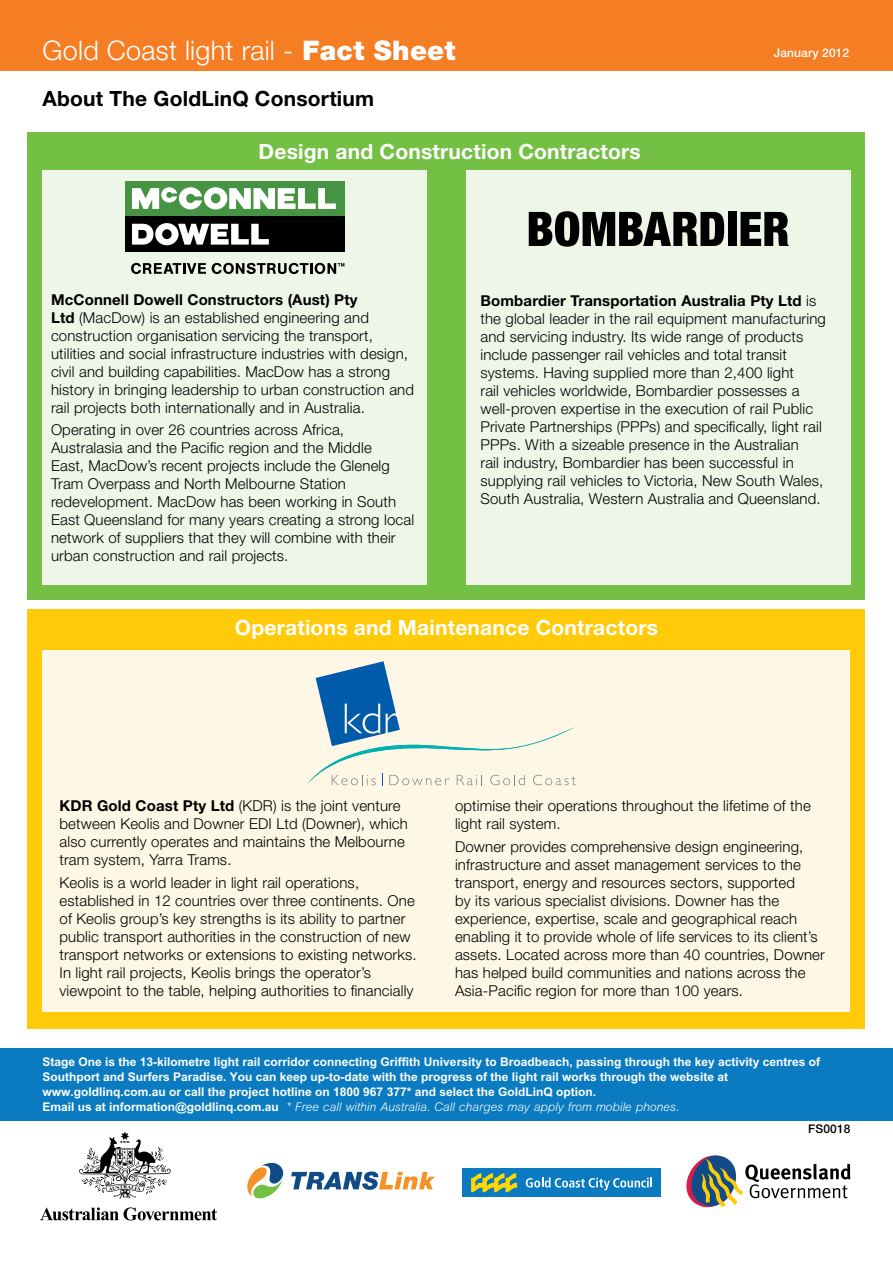
<style>
.page{position:relative;width:893px;height:1263px;background:#fff}
.page>*{position:absolute;margin:0;border:0;box-sizing:border-box;transform-origin:0 0}
.t1{font:300 27px "Helvetica Neue";letter-spacing:.01em;color:#fff}
.t2{font:700 21px "Helvetica Neue";letter-spacing:.01em;color:#fff}
.t3{font:700 21px "Helvetica Neue";letter-spacing:.01em;color:#000}
.t4{font:300 15px/18px "Helvetica Neue";letter-spacing:.01em;color:#000}
.t5{font:700 12px/15px "M Arial";color:#fff}
.t6{font:500 12px "Helvetica Neue";letter-spacing:.01em;color:#fff}
.t7{font:500 12px "Helvetica Neue";letter-spacing:.01em;color:#000}
.s1{font-weight:900}
.s2{font-weight:700}
.s3{font-weight:300;font-style:italic}
</style>
<div class="page">
<div style="left:0;top:0;width:893px;height:70px;background:#f57e25"></div>
<div style="left:28px;top:132px;width:837px;height:468px;background:#74c045"></div>
<div style="left:28px;top:609px;width:837px;height:420px;background:#ffca08"></div>
<div style="left:43px;top:170px;width:384px;height:415px;background:#eef6e8"></div>
<div style="left:466px;top:170px;width:384px;height:415px;background:#eef6e8"></div>
<div style="left:43px;top:651px;width:807px;height:361px;background:#fff7e5"></div>
<div style="left:125px;top:181px;width:219px;height:35px;background:#469343"></div>
<div style="left:125px;top:216px;width:219px;height:36px;background:#000"></div>
<svg style="left:132px;top:187px;width:204px;height:22px"></svg>
<svg style="left:132px;top:223px;width:137px;height:22px"></svg>
<svg style="left:131px;top:263px;width:75px;height:11px"></svg>
<svg style="left:212px;top:263px;width:132px;height:11px"></svg>
<svg style="left:529px;top:211px;width:195px;height:36px"></svg>
<div style="left:728px;top:212px;width:9px;height:34px;background:#000"></div>
<svg style="left:741px;top:212px;width:48px;height:34px"></svg>
<svg style="left:306px;top:661px;width:270px;height:124px"></svg>
<div style="left:0;top:1048px;width:893px;height:73px;background:#0a7bc0"></div>
<svg style="left:686px;top:1155px;width:164px;height:53px"></svg>
<svg style="left:247px;top:1162px;width:188px;height:37px"></svg>
<div style="left:462px;top:1169px;width:199px;height:28px;background:#0a7bc0"></div>
<svg style="left:526px;top:1177px;width:126px;height:13px"></svg>
<svg style="left:471px;top:1173px;width:46px;height:19px"></svg>
<svg style="left:79px;top:1131px;width:92px;height:68px"></svg>
<svg style="left:40px;top:1207px;width:177px;height:13px"></svg>
<h1 class="t1" style="left:43px;top:33px;width:414px">Gold Coast light rail - <span class="s1">Fact Sheet</span></h1>
<p class="t6" style="left:774px;top:46px;width:77px">January 2012</p>
<h2 class="t3" style="left:43px;top:85px;width:333px">About The GoldLinQ Consortium</h2>
<h2 class="t2" style="left:259px;top:138px;width:384px">Design and Construction Contractors</h2>
<p class="t4" style="left:51px;top:290px;width:365px"><span class="s2">McConnell Dowell Constructors (Aust) Pty<br>Ltd</span> (MacDow) is an established engineering and construction organisation servicing the transport, utilities and social infrastructure industries with design, civil and building capabilities. MacDow has a strong history in bringing leadership to urban construction and rail projects both internationally and in Australia.</p>
<p class="t4" style="left:51px;top:421px;width:365px">Operating in over 26 countries across Africa, Australasia and the Pacific region and the Middle<br>East, MacDow’s recent projects include the Glenelg Tram Overpass and North Melbourne Station redevelopment. MacDow has been working in South East Queensland for many years creating a strong local network of suppliers that they will combine with their urban construction and rail projects.</p>
<p class="t4" style="left:480px;top:292px;width:347px"><span class="s2">Bombardier Transportation Australia Pty Ltd</span> is the global leader in the rail equipment manufacturing and servicing industry. Its wide range of products include passenger rail vehicles and total transit systems. Having supplied more than 2,400 light<br>rail vehicles worldwide, Bombardier possesses a well-proven expertise in the execution of rail Public Private Partnerships (PPPs) and specifically, light rail PPPs. With a sizeable presence in the Australian<br>rail industry, Bombardier has been successful in supplying rail vehicles to Victoria, New South Wales, South Australia, Western Australia and Queensland.</p>
<h2 class="t2" style="left:235px;top:615px;width:425px">Operations and Maintenance Contractors</h2>
<p class="t4" style="left:60px;top:797px;width:350px"><span class="s2">KDR Gold Coast Pty Ltd</span> (KDR) is the joint venture between Keolis and Downer EDI Ltd (Downer), which also currently operates and maintains the Melbourne tram system, Yarra Trams.</p>
<p class="t4" style="left:60px;top:873px;width:359px">Keolis is a world leader in light rail operations, established in 12 countries over three continents. One of Keolis group’s key strengths is its ability to partner public transport authorities in the construction of new transport networks or extensions to existing networks.<br>In light rail projects, Keolis brings the operator’s viewpoint to the table, helping authorities to financially</p>
<p class="t4" style="left:455px;top:797px;width:357px">optimise their operations throughout the lifetime of the light rail system.</p>
<p class="t4" style="left:455px;top:837px;width:371px">Downer provides comprehensive design engineering, infrastructure and asset management services to the transport, energy and resources sectors, supported<br>by its various specialist divisions. Downer has the experience, expertise, scale and geographical reach enabling it to provide whole of life services to its client’s assets. Located across more than 40 countries, Downer has helped build communities and nations across the Asia-Pacific region for more than 100 years.</p>
<p class="t5" style="left:43px;top:1055px;width:779px">Stage One is the 13-kilometre light rail corridor connecting Griffith University to Broadbeach, passing through the key activity centres of Southport and Surfers Paradise. You can keep up-to-date with the progress of the light rail works through the website at www.goldlinq.com.au or call the project hotline on 1800 967 377* and select the GoldLinQ option.<br>Email us at information@goldlinq.com.au <span class="s3">* Free call within Australia. Call charges may apply from mobile phones.</span></p>
<p class="t7" style="left:808px;top:1122px;width:44px">FS0018</p>
</div>
